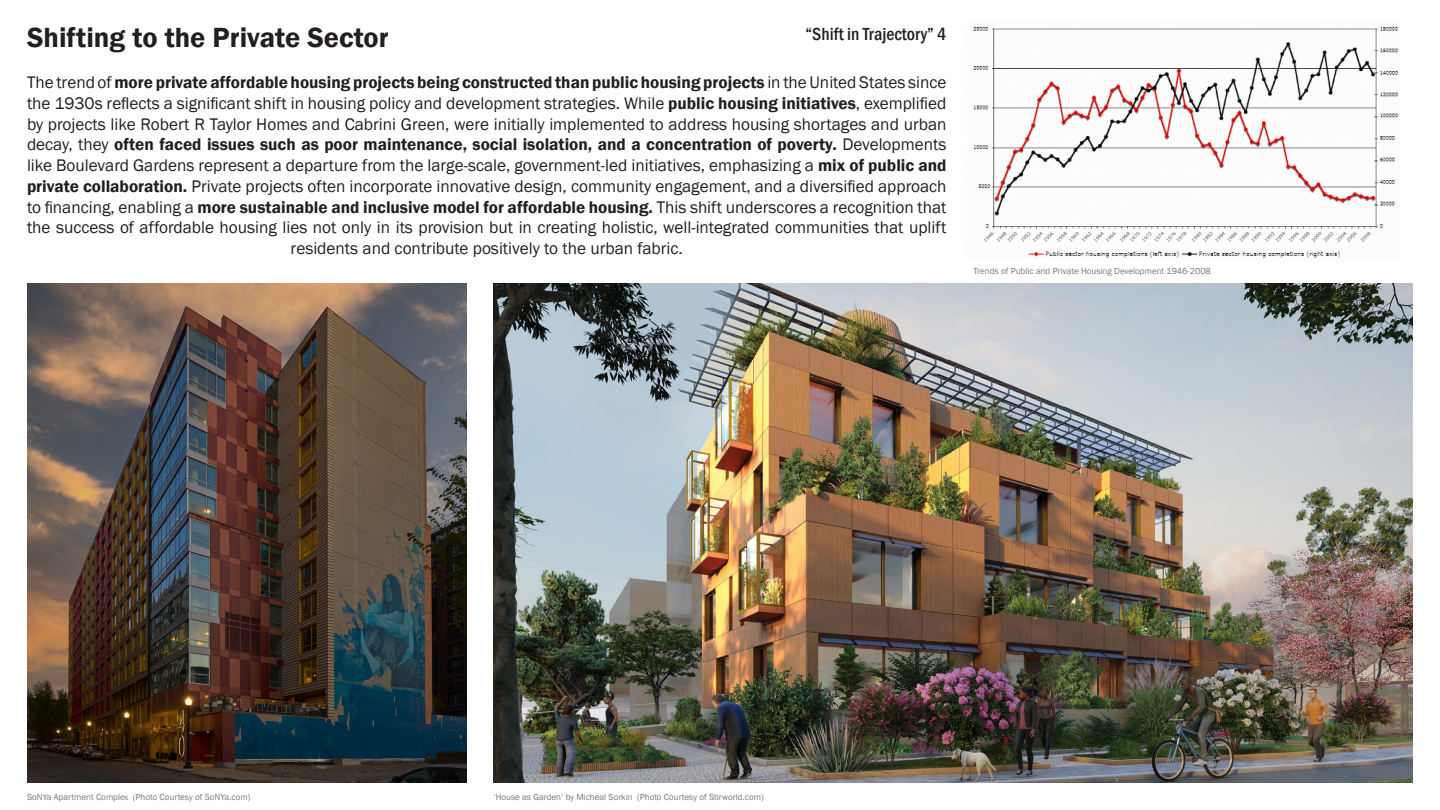
<style>
.page{position:relative;width:1440px;height:810px;background:#fff}
.page>*{position:absolute;margin:0;border:0;box-sizing:border-box;transform-origin:0 0}
.t1{font:600 28.5px "Franklin Gothic";color:#231f20}
.t2{font:500 condensed 18px "Franklin Gothic";color:#231f20}
.t3{font:17.25px/20.7px "Franklin Gothic";color:#231f20;text-align:center}
.t4{font:9px "Franklin Gothic";color:#76787b}
.s1{font-weight:600}
</style>
<div class="page">
<img style="left:494px;top:284px;width:919px;height:499px">
<img style="left:27px;top:284px;width:439px;height:499px">
<img style="left:973px;top:26px;width:426px;height:232px">
<p class="t1" style="left:27px;top:20px;width:363px">Shifting to the Private Sector</p>
<p class="t3" style="left:27px;top:73px;width:921px">The trend of <span class="s1">more private affordable housing projects being constructed than public housing projects</span> in the United States since the 1930s reflects a significant shift in housing policy and development strategies. While <span class="s1">public housing initiatives</span>, exemplified by projects like Robert R Taylor Homes and Cabrini Green, were initially implemented to address housing shortages and urban decay, they <span class="s1">often faced issues such as poor maintenance, social isolation, and a concentration of poverty.</span> Developments like Boulevard Gardens represent a departure from the large-scale, government-led initiatives, emphasizing a <span class="s1">mix of public and private collaboration.</span> Private projects often incorporate innovative design, community engagement, and a diversified approach to financing, enabling a <span class="s1">more sustainable and inclusive model for affordable housing.</span> This shift underscores a recognition that the success of affordable housing lies not only in its provision but in creating holistic, well-integrated communities that uplift residents and contribute positively to the urban fabric.</p>
<p class="t2" style="left:806px;top:22px;width:143px">“Shift in Trajectory” 4</p>
<p class="t4" style="left:974px;top:265px;width:239px">Trends of Public and Private Housing Development 1946-2008</p>
<p class="t4" style="left:27px;top:791px;width:225px">SoNYa Apartment Complex (Photo Courtesy of SoNYa.com)</p>
<p class="t4" style="left:494px;top:791px;width:272px">‘House as Garden’ by Micheal Sorkin (Photo Courtesy of Stirworld.com)</p>
</div>
